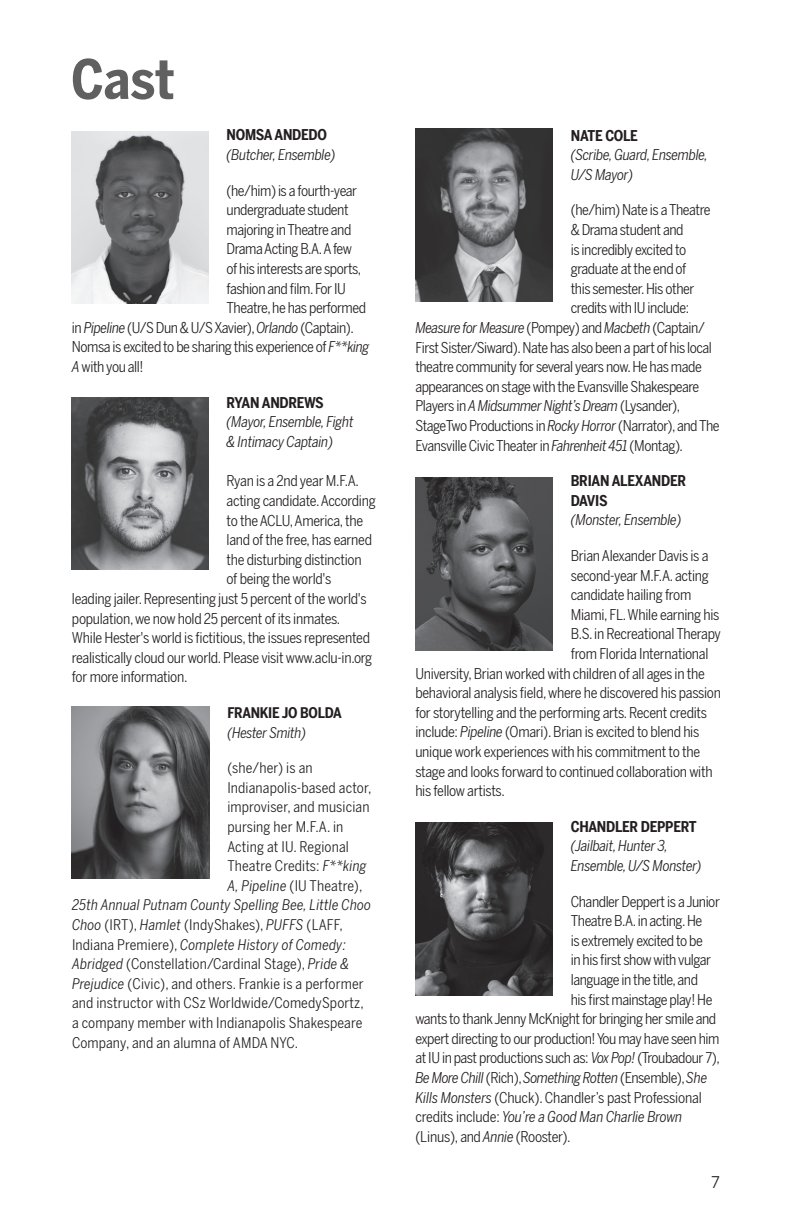
<style>
.page{position:relative;width:792px;height:1224px;background:#fff}
.page>*{position:absolute;margin:0;border:0;box-sizing:border-box;transform-origin:0 0}
.t1{font:700 53.8px "Benton Sans Cond";color:#606060}
.t2{font:16px "Benton Sans";color:#231f20}
.t3{font:14.6px "Benton Sans Condensed";letter-spacing:-.03em;color:#231f20}
.t4{font:italic 14.6px/19.6px "Benton Sans Condensed";letter-spacing:-.02em;color:#231f20}
.t5{font:700 14.6px/19.6px "Benton Sans Condensed";letter-spacing:-.02em;color:#231f20}
.t6{font:14.6px "Benton Sans Condensed";letter-spacing:-.01em;color:#231f20}
.t7{font:14.4px "Benton Sans Condensed";letter-spacing:.01em;color:#231f20}
.t8{font:italic 14.4px "Benton Sans Condensed";letter-spacing:.01em;color:#231f20}
.t9{font:700 14.4px "Benton Sans Condensed";letter-spacing:-.02em;color:#231f20}
.t10{font:italic 14.4px "Benton Sans Condensed";letter-spacing:-.02em;color:#231f20}
.s1{font-style:italic}
.s2{font-style:normal}
</style>
<div class="page">
<img style="left:71px;top:131px;width:138px;height:172px">
<img style="left:72px;top:706px;width:137px;height:173px">
<img style="left:415px;top:129px;width:138px;height:172px">
<img style="left:71px;top:397px;width:138px;height:173px">
<img style="left:415px;top:478px;width:138px;height:172px">
<img style="left:415px;top:823px;width:138px;height:172px">
<h1 class="t1" style="left:71px;top:46px;width:105px">Cast</h1>
<p class="t5" style="left:227px;top:125px;width:102px">NOMSA ANDEDO</p>
<p class="t4" style="left:227px;top:145px;width:110px">(Butcher, Ensemble)</p>
<p class="t3" style="left:227px;top:182px;width:132px">(he/him) is a fourth-year</p>
<p class="t3" style="left:227px;top:201px;width:124px">undergraduate student</p>
<p class="t3" style="left:227px;top:221px;width:126px">majoring in Theatre and</p>
<p class="t3" style="left:227px;top:240px;width:127px">Drama Acting B.A. A few</p>
<p class="t3" style="left:227px;top:260px;width:136px">of his interests are sports,</p>
<p class="t3" style="left:227px;top:280px;width:121px">fashion and film. For IU</p>
<p class="t3" style="left:227px;top:299px;width:141px">Theatre, he has performed</p>
<p class="t3" style="left:72px;top:319px;width:283px">in <span class="s1">Pipeline</span> (U/S Dun &amp; U/S Xavier), <span class="s1">Orlando</span> (Captain).</p>
<p class="t3" style="left:72px;top:338px;width:299px">Nomsa is excited to be sharing this experience of <span class="s1">F**king</span></p>
<p class="t3" style="left:72px;top:358px;width:73px"><span class="s1">A</span> with you all!</p>
<p class="t5" style="left:227px;top:393px;width:99px">RYAN ANDREWS</p>
<p class="t4" style="left:227px;top:412px;width:129px">(Mayor, Ensemble, Fight &amp; Intimacy Captain)</p>
<p class="t3" style="left:227px;top:472px;width:134px">Ryan is a 2nd year M.F.A.</p>
<p class="t3" style="left:227px;top:492px;width:151px">acting candidate. According</p>
<p class="t3" style="left:227px;top:512px;width:138px">to the ACLU, America, the</p>
<p class="t3" style="left:227px;top:531px;width:147px">land of the free, has earned</p>
<p class="t3" style="left:227px;top:551px;width:137px">the disturbing distinction</p>
<p class="t3" style="left:227px;top:570px;width:106px">of being the world's</p>
<p class="t3" style="left:72px;top:590px;width:296px">leading jailer. Representing just 5 percent of the world's</p>
<p class="t3" style="left:72px;top:610px;width:270px">population, we now hold 25 percent of its inmates.</p>
<p class="t3" style="left:72px;top:629px;width:300px">While Hester's world is fictitious, the issues represented</p>
<p class="t3" style="left:72px;top:649px;width:302px">realistically cloud our world. Please visit www.aclu-in.org</p>
<p class="t3" style="left:72px;top:668px;width:117px">for more information.</p>
<p class="t9" style="left:227px;top:704px;width:116px">FRANKIE JO BOLDA</p>
<p class="t10" style="left:227px;top:724px;width:80px">(Hester Smith)</p>
<p class="t7" style="left:227px;top:759px;width:87px">(she/her) is an</p>
<p class="t7" style="left:227px;top:779px;width:146px">Indianapolis-based actor,</p>
<p class="t7" style="left:227px;top:799px;width:144px">improviser, and musician</p>
<p class="t7" style="left:227px;top:818px;width:118px">pursing her M.F.A. in</p>
<p class="t7" style="left:227px;top:838px;width:123px">Acting at IU. Regional</p>
<p class="t7" style="left:227px;top:857px;width:141px">Theatre Credits: <span class="s1">F**king</span></p>
<p class="t7" style="left:227px;top:877px;width:137px"><span class="s1">A, Pipeline</span> (IU Theatre),</p>
<p class="t8" style="left:72px;top:897px;width:301px">25th Annual Putnam County Spelling Bee, Little Choo</p>
<p class="t7" style="left:72px;top:916px;width:272px"><span class="s1">Choo</span> (IRT), <span class="s1">Hamlet</span> (IndyShakes), <span class="s1">PUFFS</span> (LAFF,</p>
<p class="t8" style="left:72px;top:936px;width:276px"><span class="s2">Indiana Premiere),</span> Complete History of Comedy:</p>
<p class="t7" style="left:72px;top:955px;width:279px"><span class="s1">Abridged</span> (Constellation/Cardinal Stage), <span class="s1">Pride &amp;</span></p>
<p class="t7" style="left:72px;top:975px;width:293px"><span class="s1">Prejudice</span> (Civic), and others. Frankie is a performer</p>
<p class="t7" style="left:72px;top:995px;width:293px">and instructor with CSz Worldwide/ComedySportz,</p>
<p class="t7" style="left:72px;top:1014px;width:292px">a company member with Indianapolis Shakespeare</p>
<p class="t7" style="left:72px;top:1034px;width:228px">Company, and an alumna of AMDA NYC.</p>
<p class="t5" style="left:571px;top:126px;width:69px">NATE COLE</p>
<p class="t4" style="left:571px;top:145px;width:139px">(Scribe, Guard, Ensemble,<br>U/S Mayor)</p>
<p class="t3" style="left:571px;top:201px;width:141px">(he/him) Nate is a Theatre</p>
<p class="t3" style="left:571px;top:221px;width:114px">&amp; Drama student and</p>
<p class="t3" style="left:571px;top:241px;width:117px">is incredibly excited to</p>
<p class="t3" style="left:571px;top:260px;width:117px">graduate at the end of</p>
<p class="t3" style="left:571px;top:280px;width:125px">this semester. His other</p>
<p class="t3" style="left:571px;top:299px;width:120px">credits with IU include:</p>
<p class="t4" style="left:415px;top:318px;width:291px">Measure for Measure <span class="s2">(Pompey) and</span> Macbeth <span class="s2">(Captain/</span></p>
<p class="t3" style="left:415px;top:339px;width:298px">First Sister/Siward). Nate has also been a part of his local</p>
<p class="t3" style="left:415px;top:358px;width:288px">theatre community for several years now. He has made</p>
<p class="t3" style="left:415px;top:378px;width:286px">appearances on stage with the Evansville Shakespeare</p>
<p class="t4" style="left:415px;top:396px;width:267px"><span class="s2">Players in</span> A Midsummer Night’s Dream <span class="s2">(Lysander),</span></p>
<p class="t3" style="left:415px;top:417px;width:306px">StageTwo Productions in <span class="s1">Rocky Horror</span> (Narrator), and The</p>
<p class="t3" style="left:415px;top:437px;width:269px">Evansville Civic Theater in <span class="s1">Fahrenheit 451</span> (Montag).</p>
<p class="t5" style="left:571px;top:471px;width:117px">BRIAN ALEXANDER<br>DAVIS</p>
<p class="t4" style="left:571px;top:510px;width:112px">(Monster, Ensemble)</p>
<p class="t3" style="left:571px;top:547px;width:139px">Brian Alexander Davis is a</p>
<p class="t3" style="left:571px;top:567px;width:140px">second-year M.F.A. acting</p>
<p class="t3" style="left:571px;top:586px;width:122px">candidate hailing from</p>
<p class="t3" style="left:571px;top:606px;width:150px">Miami, FL. While earning his</p>
<p class="t3" style="left:571px;top:625px;width:152px">B.S. in Recreational Therapy</p>
<p class="t3" style="left:571px;top:645px;width:139px">from Florida International</p>
<p class="t3" style="left:415px;top:665px;width:291px">University, Brian worked with children of all ages in the</p>
<p class="t3" style="left:415px;top:684px;width:307px">behavioral analysis field, where he discovered his passion</p>
<p class="t3" style="left:415px;top:704px;width:293px">for storytelling and the performing arts. Recent credits</p>
<p class="t3" style="left:415px;top:723px;width:285px">include: <span class="s1">Pipeline</span> (Omari). Brian is excited to blend his</p>
<p class="t3" style="left:415px;top:743px;width:286px">unique work experiences with his commitment to the</p>
<p class="t3" style="left:415px;top:763px;width:299px">stage and looks forward to continued collaboration with</p>
<p class="t3" style="left:415px;top:782px;width:91px">his fellow artists.</p>
<p class="t5" style="left:571px;top:817px;width:127px">CHANDLER DEPPERT</p>
<p class="t4" style="left:571px;top:836px;width:132px">(Jailbait, Hunter 3,<br>Ensemble, U/S Monster)</p>
<p class="t3" style="left:571px;top:893px;width:151px">Chandler Deppert is a Junior</p>
<p class="t3" style="left:571px;top:912px;width:133px">Theatre B.A. in acting. He</p>
<p class="t3" style="left:571px;top:932px;width:134px">is extremely excited to be</p>
<p class="t3" style="left:571px;top:951px;width:142px">in his first show with vulgar</p>
<p class="t3" style="left:571px;top:971px;width:129px">language in the title, and</p>
<p class="t3" style="left:571px;top:991px;width:143px">his first mainstage play! He</p>
<p class="t3" style="left:415px;top:1010px;width:302px">wants to thank Jenny McKnight for bringing her smile and</p>
<p class="t3" style="left:415px;top:1030px;width:306px">expert directing to our production! You may have seen him</p>
<p class="t3" style="left:415px;top:1049px;width:306px">at IU in past productions such as: <span class="s1">Vox Pop!</span> (Troubadour 7),</p>
<p class="t4" style="left:415px;top:1068px;width:294px">Be More Chill <span class="s2">(Rich),</span> Something Rotten <span class="s2">(Ensemble),</span> She</p>
<p class="t6" style="left:415px;top:1089px;width:288px"><span class="s1">Kills Monsters</span> (Chuck). Chandler’s past Professional</p>
<p class="t4" style="left:415px;top:1107px;width:269px"><span class="s2">credits include:</span> You’re a Good Man Charlie Brown</p>
<p class="t3" style="left:415px;top:1128px;width:157px">(Linus), and <span class="s1">Annie</span> (Rooster).</p>
<p class="t2" style="left:711px;top:1172px;width:10px">7</p>
</div>
